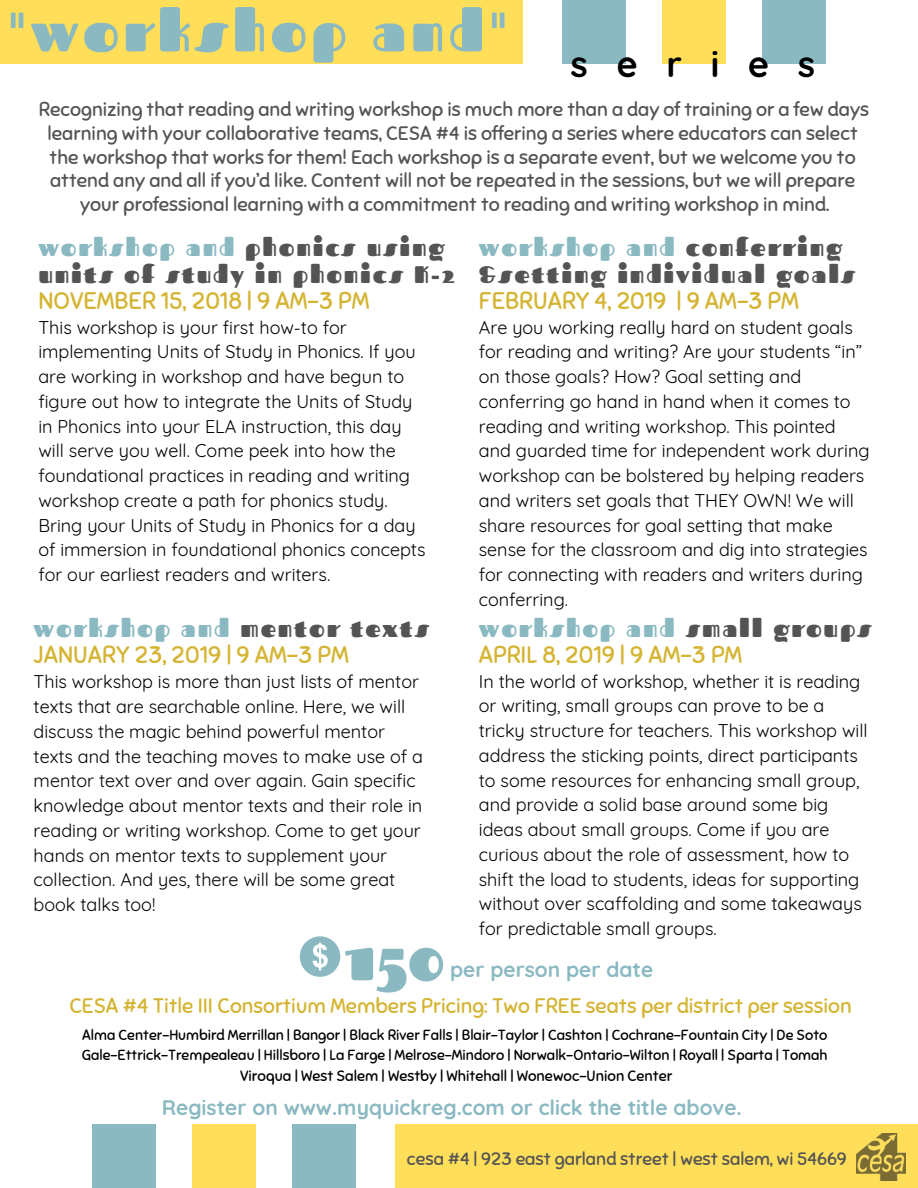
<style>
.page{position:relative;width:918px;height:1188px;background:#fff}
.page>*{position:absolute;margin:0;border:0;box-sizing:border-box;transform-origin:0 0}
.t1{font:63px "Fascinate";color:#8ab9c2}
.t2{font:55.5px "Fascinate";letter-spacing:.075em;color:#8ab9c2}
.t3{font:700 36px "Quicksand";letter-spacing:.8em;color:#000}
.t4{font:24px/27px "Fascinate";letter-spacing:.075em;color:#545454}
.t5{font:24px "Sniglet";color:#d4b432}
.t6{font:24px "Fascinate";letter-spacing:.075em;color:#8ab9c2}
.t7{font:21px "Sniglet";color:#d4b432}
.t8{font:700 21px "Quicksand";color:#8ab9c2}
.t9{font:19.5px/23.7px "Sniglet";color:#545454;text-align:center}
.t10{font:18px/24.8px "Quicksand";color:#000}
.t11{font:18px "Sniglet";color:#545454}
.t12{font:15px "Sniglet";color:#000}
.t13{font:14.7px/20.2px "Sniglet";color:#000}
.s1{color:#8ab9c2}
.s2{color:#545454}
</style>
<div class="page">
<div style="left:0;top:0;width:523px;height:64px;background:#ffde59"></div>
<div style="left:762px;top:0;width:64px;height:64px;background:#8ab9c2"></div>
<div style="left:662px;top:0;width:64px;height:64px;background:#ffde59"></div>
<div style="left:563px;top:0;width:63px;height:64px;background:#8ab9c2"></div>
<div style="left:395px;top:1125px;width:523px;height:63px;background:#ffde59"></div>
<div style="left:92px;top:1124px;width:64px;height:64px;background:#8ab9c2"></div>
<div style="left:192px;top:1124px;width:64px;height:64px;background:#ffde59"></div>
<div style="left:292px;top:1124px;width:63px;height:64px;background:#8ab9c2"></div>
<img style="left:857px;top:1134px;width:48px;height:46px">
<div style="left:300px;top:936px;width:40px;height:41px;background:#8ab9c2;border-radius:50%"></div>
<svg style="left:312px;top:943px;width:16px;height:27px"></svg>
<h2 class="t2" style="left:8px;top:-6px;width:502px">"workshop and"</h2>
<h3 class="t3" style="left:571px;top:41px;width:246px">series</h3>
<p class="t9" style="left:39px;top:98px;width:832px">Recognizing that reading and writing workshop is much more than a day of training or a few days learning with your collaborative teams, CESA #4 is offering a series where educators can select the workshop that works for them! Each workshop is a separate event, but we welcome you to attend any and all if you’d like. Content will not be repeated in the sessions, but we will prepare your professional learning with a commitment to reading and writing workshop in mind.</p>
<h3 class="t4" style="left:38px;top:234px;width:417px"><span class="s1">workshop and</span> phonics using units of study in phonics K-2</h3>
<h3 class="t4" style="left:479px;top:234px;width:378px"><span class="s1">workshop and</span> conferring &amp;setting individual goals</h3>
<h3 class="t5" style="left:38px;top:286px;width:332px">NOVEMBER 15, 2018 | 9 AM-3 PM</h3>
<h3 class="t5" style="left:479px;top:286px;width:321px">FEBRUARY 4, 2019 | 9 AM-3 PM</h3>
<p class="t10" style="left:38px;top:314px;width:389px">This workshop is your first how-to for implementing Units of Study in Phonics. If you are working in workshop and have begun to figure out how to integrate the Units of Study in Phonics into your ELA instruction, this day will serve you well. Come peek into how the foundational practices in reading and writing workshop create a path for phonics study.<br>Bring your Units of Study in Phonics for a day of immersion in foundational phonics concepts for our earliest readers and writers.</p>
<p class="t10" style="left:479px;top:314px;width:392px">Are you working really hard on student goals for reading and writing? Are your students “in” on those goals? How? Goal setting and conferring go hand in hand when it comes to reading and writing workshop. This pointed and guarded time for independent work during workshop can be bolstered by helping readers and writers set goals that THEY OWN! We will share resources for goal setting that make sense for the classroom and dig into strategies for connecting with readers and writers during conferring.</p>
<h3 class="t6" style="left:34px;top:612px;width:397px">workshop and <span class="s2">mentor texts</span></h3>
<h3 class="t6" style="left:479px;top:612px;width:395px">workshop and <span class="s2">small groups</span></h3>
<h3 class="t5" style="left:34px;top:640px;width:317px">JANUARY 23, 2019 | 9 AM-3 PM</h3>
<h3 class="t5" style="left:479px;top:640px;width:265px">APRIL 8, 2019 | 9 AM-3 PM</h3>
<p class="t10" style="left:34px;top:669px;width:391px">This workshop is more than just lists of mentor texts that are searchable online. Here, we will discuss the magic behind powerful mentor texts and the teaching moves to make use of a mentor text over and over again. Gain specific knowledge about mentor texts and their role in reading or writing workshop. Come to get your hands on mentor texts to supplement your collection. And yes, there will be some great book talks too!</p>
<h1 class="t1" style="left:345px;top:915px;width:101px">150</h1>
<p class="t10" style="left:479px;top:668px;width:390px">In the world of workshop, whether it is reading or writing, small groups can prove to be a tricky structure for teachers. This workshop will address the sticking points, direct participants to some resources for enhancing small group, and provide a solid base around some big ideas about small groups. Come if you are curious about the role of assessment, how to shift the load to students, ideas for supporting without over scaffolding and some takeaways for predictable small groups.</p>
<p class="t8" style="left:450px;top:956px;width:205px">per person per date</p>
<p class="t7" style="left:69px;top:993px;width:784px">CESA #4 Title III Consortium Members Pricing: Two FREE seats per district per session</p>
<p class="t13" style="left:82px;top:1025px;width:747px">Alma Center-Humbird Merrillan | Bangor | Black River Falls | Blair-Taylor | Cashton | Cochrane-Fountain City | De Soto<br>Gale-Ettrick-Trempealeau | Hillsboro | La Farge | Melrose-Mindoro | Norwalk-Ontario-Wilton | Royall | Sparta | Tomah</p>
<p class="t12" style="left:240px;top:1066px;width:434px">Viroqua | West Salem | Westby | Whitehall | Wonewoc-Union Center</p>
<p class="t8" style="left:162px;top:1094px;width:581px">Register on www.myquickreg.com or click the title above.</p>
<p class="t11" style="left:407px;top:1147px;width:441px">cesa #4 | 923 east garland street | west salem, wi 54669</p>
</div>
